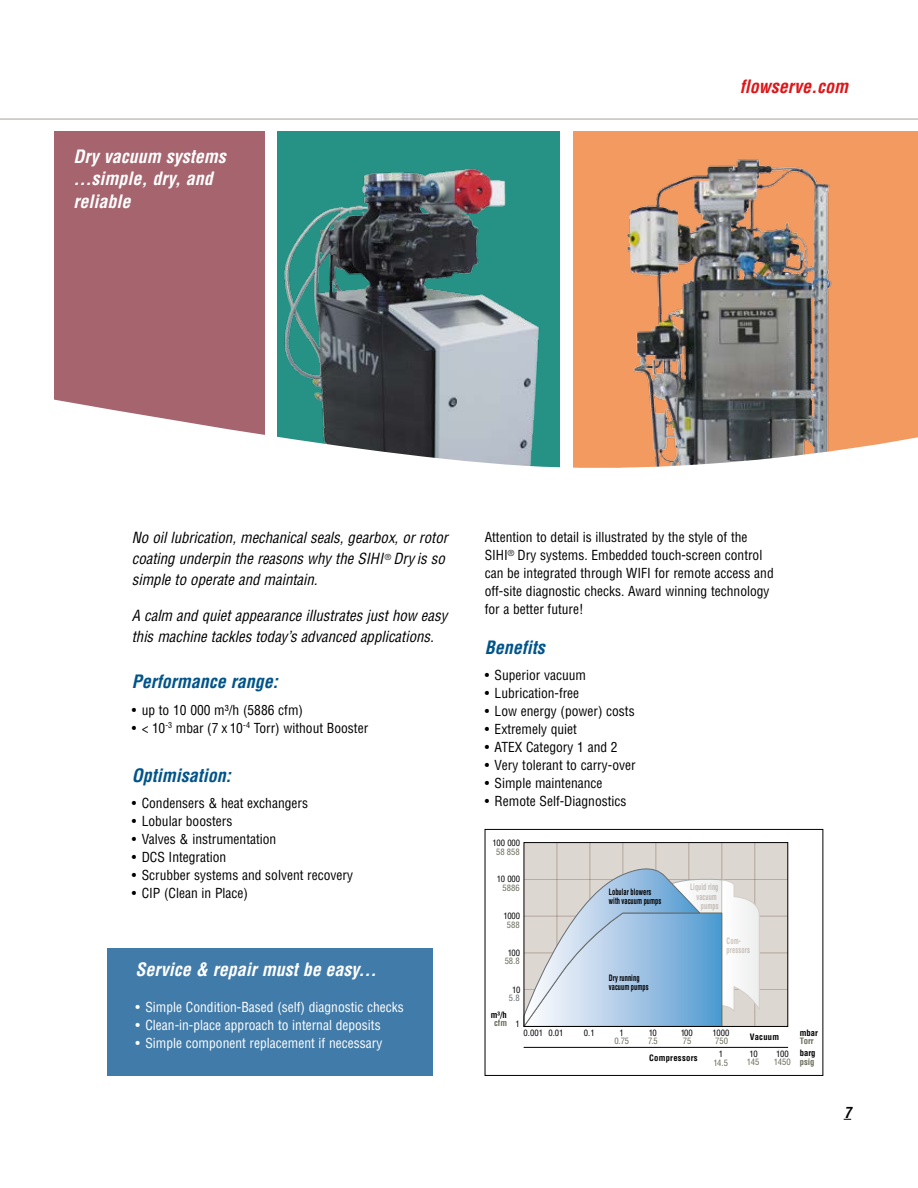
<style>
.page{position:relative;width:918px;height:1188px;background:#fff}
.page>*{position:absolute;margin:0;border:0;box-sizing:border-box;transform-origin:0 0}
.t1{font:italic 700 condensed 18px/22.5px "Helvetica LT Std";color:#fff}
.t2{font:italic 700 condensed 18px "Helvetica LT Std";color:#005489}
.t3{font:italic 700 condensed 18px "Helvetica LT Std";color:#de1619}
.t4{font:italic condensed 15px/21px "Helvetica LT Std";color:#000}
.t5{font:italic 700 condensed 15px "Helvetica LT Std";color:#000}
.t6{font:condensed 13.5px/18px "Helvetica LT Std";color:#000}
.t7{font:condensed 13.5px "Helvetica LT Std";color:#fff}
.t8{font:700 condensed 8.55px/9.1px "Helvetica LT Std";color:#000;scale:.75 1}
.t9{font:condensed 8.55px "Helvetica LT Std";color:#000}
.t10{font:condensed 8.55px "Helvetica LT Std";color:#686b5a}
.t11{font:700 condensed 8.55px/9.1px "Helvetica LT Std";color:#cec6bf;text-align:right;scale:.75 1}
.t12{font:700 condensed 8.55px "Helvetica LT Std";color:#000}
.t13{font:700 condensed 8.55px/9.1px "Helvetica LT Std";letter-spacing:.02em;color:#cec6bf;scale:.75 1}
.t14{font:700 condensed 8.55px "Helvetica LT Std";color:#686b5a}
.t15{font:700 condensed 8.55px "Helvetica LT Std";letter-spacing:.03em;color:#000}
.t16{font:condensed 8.55px "Helvetica LT Std";color:#676d71}
</style>
<div class="page">
<hr style="left:0;top:119px;width:918px;height:1px;background:#aaa097">
<div style="left:573px;top:132px;width:345px;height:339px;background:#f39a60"></div>
<div style="left:277px;top:132px;width:283px;height:339px;background:#269185"></div>
<div style="left:54px;top:132px;width:210px;height:326px;background:#a5646e"></div>
<div style="left:108px;top:948px;width:325px;height:128px;background:#417ba9"></div>
<img style="left:284px;top:168px;width:255px;height:220px">
<img style="left:626px;top:159px;width:206px;height:229px">
<svg style="left:54px;top:388px;width:864px;height:83px"></svg>
<div style="left:524px;top:843px;width:263px;height:183px;background:#ddd7d2"></div>
<hr style="left:557px;top:843px;width:1px;height:183px;background:#cec6bf">
<hr style="left:590px;top:843px;width:1px;height:183px;background:#cec6bf">
<hr style="left:623px;top:843px;width:1px;height:184px;background:#cec6bf">
<hr style="left:656px;top:843px;width:1px;height:183px;background:#cec6bf">
<hr style="left:689px;top:843px;width:1px;height:183px;background:#cec6bf">
<hr style="left:722px;top:843px;width:1px;height:183px;background:#cec6bf">
<hr style="left:754px;top:843px;width:1px;height:183px;background:#cec6bf">
<hr style="left:524px;top:879px;width:264px;height:1px;background:#cec6bf">
<hr style="left:524px;top:916px;width:264px;height:1px;background:#cec6bf">
<hr style="left:524px;top:953px;width:264px;height:1px;background:#cec6bf">
<hr style="left:524px;top:989px;width:264px;height:1px;background:#cec6bf">
<hr style="left:524px;top:1047px;width:264px;height:1px;background:#000">
<svg style="left:525px;top:864px;width:235px;height:161px"></svg>
<div style="left:523px;top:842px;width:265px;height:185px;border:1px solid #000"></div>
<div style="left:485px;top:829px;width:338px;height:247px;border:1px solid #000"></div>
<h1 class="t1" style="left:74px;top:145px;width:154px">Dry vacuum systems ...simple, dry, and reliable</h1>
<h1 class="t3" style="left:740px;top:75px;width:110px">flowserve.com</h1>
<p class="t4" style="left:132px;top:527px;width:317px">No oil lubrication, mechanical seals, gearbox, or rotor coating underpin the reasons why the SIHI <sup>®</sup> Dry is so simple to operate and maintain.</p>
<p class="t4" style="left:132px;top:606px;width:317px">A calm and quiet appearance illustrates just how easy this machine tackles today’s advanced applications.</p>
<h1 class="t2" style="left:132px;top:671px;width:147px">Performance range:</h1>
<p class="t6" style="left:132px;top:701px;width:173px">• up to 10 000 m³/h (5886 cfm)</p>
<p class="t6" style="left:132px;top:719px;width:238px">• &lt; 10<sup>-3</sup> mbar (7 x 10<sup>-4</sup> Torr) without Booster</p>
<h1 class="t2" style="left:132px;top:764px;width:101px">Optimisation:</h1>
<p class="t6" style="left:132px;top:794px;width:178px">• Condensers &amp; heat exchangers</p>
<p class="t6" style="left:132px;top:812px;width:102px">• Lobular boosters</p>
<p class="t6" style="left:132px;top:830px;width:146px">• Valves &amp; instrumentation</p>
<p class="t6" style="left:132px;top:848px;width:96px">• DCS Integration</p>
<p class="t6" style="left:132px;top:866px;width:223px">• Scrubber systems and solvent recovery</p>
<p class="t6" style="left:132px;top:884px;width:118px">• CIP (Clean in Place)</p>
<h1 class="t1" style="left:136px;top:959px;width:243px">Service &amp; repair must be easy...</h1>
<p class="t7" style="left:136px;top:999px;width:270px">• Simple Condition-Based (self) diagnostic checks</p>
<p class="t7" style="left:136px;top:1017px;width:247px">• Clean-in-place approach to internal deposits</p>
<p class="t7" style="left:136px;top:1035px;width:248px">• Simple component replacement if necessary</p>
<p class="t6" style="left:485px;top:528px;width:291px">Attention to detail is illustrated by the style of the SIHI<sup>®</sup> Dry systems. Embedded touch-screen control can be integrated through WIFI for remote access and off-site diagnostic checks. Award winning technology for a better future!</p>
<h1 class="t2" style="left:485px;top:636px;width:62px">Benefits</h1>
<p class="t6" style="left:485px;top:666px;width:103px">• Superior vacuum</p>
<p class="t6" style="left:485px;top:684px;width:96px">• Lubrication-free</p>
<p class="t6" style="left:485px;top:702px;width:151px">• Low energy (power) costs</p>
<p class="t6" style="left:485px;top:720px;width:94px">• Extremely quiet</p>
<p class="t6" style="left:485px;top:738px;width:134px">• ATEX Category 1 and 2</p>
<p class="t6" style="left:485px;top:756px;width:152px">• Very tolerant to carry-over</p>
<p class="t6" style="left:485px;top:774px;width:119px">• Simple maintenance</p>
<p class="t6" style="left:485px;top:792px;width:143px">• Remote Self-Diagnostics</p>
<p class="t9" style="left:493px;top:838px;width:29px">100 000</p>
<p class="t10" style="left:496px;top:846px;width:25px">58 858</p>
<p class="t9" style="left:497px;top:874px;width:25px">10 000</p>
<p class="t10" style="left:503px;top:882px;width:19px">5886</p>
<p class="t9" style="left:503px;top:911px;width:18px">1000</p>
<p class="t10" style="left:507px;top:919px;width:14px">588</p>
<p class="t9" style="left:508px;top:947px;width:14px">100</p>
<p class="t10" style="left:505px;top:956px;width:17px">58.8</p>
<p class="t9" style="left:512px;top:984px;width:10px">10</p>
<p class="t16" style="left:509px;top:993px;width:12px">5.8</p>
<p class="t12" style="left:491px;top:1009px;width:18px">m³/h</p>
<p class="t14" style="left:494px;top:1018px;width:14px">cfm</p>
<p class="t9" style="left:515px;top:1018px;width:6px">1</p>
<p class="t9" style="left:524px;top:1027px;width:41px">0.001 0.01</p>
<p class="t9" style="left:584px;top:1027px;width:12px">0.1</p>
<p class="t8" style="left:609px;top:887px;width:71px">Lobular blowers with vacuum pumps</p>
<p class="t8" style="left:609px;top:973px;width:54px">Dry running vacuum pumps</p>
<p class="t11" style="left:690px;top:883px;width:40px">Liquid ring vacuum pumps</p>
<p class="t13" style="left:727px;top:937px;width:33px">Com&shy;pressors</p>
<p class="t9" style="left:619px;top:1027px;width:6px">1</p>
<p class="t10" style="left:614px;top:1036px;width:16px">0.75</p>
<p class="t9" style="left:649px;top:1027px;width:10px">10</p>
<p class="t10" style="left:648px;top:1036px;width:11px">7.5</p>
<p class="t9" style="left:681px;top:1027px;width:14px">100</p>
<p class="t10" style="left:683px;top:1036px;width:10px">75</p>
<p class="t9" style="left:712px;top:1027px;width:19px">1000</p>
<p class="t10" style="left:715px;top:1036px;width:14px">750</p>
<p class="t12" style="left:750px;top:1031px;width:31px">Vacuum</p>
<p class="t12" style="left:800px;top:1027px;width:20px">mbar</p>
<p class="t14" style="left:800px;top:1036px;width:15px">Torr</p>
<p class="t15" style="left:649px;top:1052px;width:50px">Compressors</p>
<p class="t9" style="left:719px;top:1048px;width:6px">1</p>
<p class="t10" style="left:713px;top:1057px;width:16px">14.5</p>
<p class="t9" style="left:750px;top:1048px;width:10px">10</p>
<p class="t10" style="left:747px;top:1057px;width:14px">145</p>
<p class="t9" style="left:776px;top:1048px;width:14px">100</p>
<p class="t10" style="left:774px;top:1057px;width:18px">1450</p>
<p class="t12" style="left:800px;top:1048px;width:17px">barg</p>
<p class="t14" style="left:800px;top:1056px;width:16px">psig</p>
<p class="t5" style="left:844px;top:1103px;width:9px">7</p>
</div>
